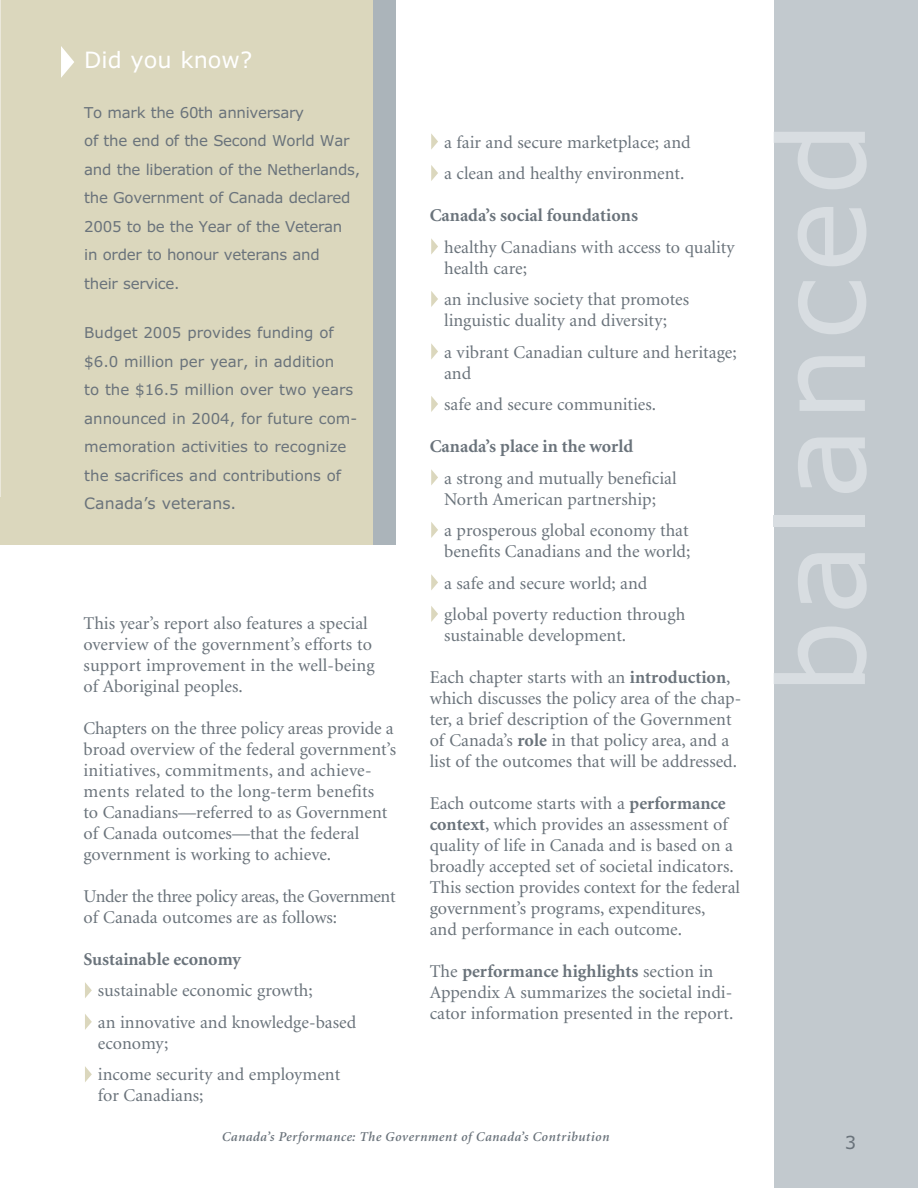
<style>
.page{position:relative;width:918px;height:1188px;background:#fff}
.page>*{position:absolute;margin:0;border:0;box-sizing:border-box;transform-origin:0 0}
.t1{font:120px "Verdana";letter-spacing:.045em;color:#d8dde1}
.t2{font:22.5px "Verdana";color:#fff}
.t3{font:18px/21px "Minion";color:#6a737b}
.t4{font:18px/21px "Minion";letter-spacing:-.025em;color:#6a737b}
.t5{font:700 18px "Minion";color:#6a737b}
.t6{font:18px "Verdana";color:#6a737b}
.t7{font:15.75px "Verdana";color:#6a737b}
.t8{font:15px/28.5px "Verdana";letter-spacing:-.02em;color:#6a737b}
.t9{font:15px/28.5px "Verdana";color:#6a737b}
.t10{font:italic 600 13.5px "Minion";letter-spacing:.035em;color:#6a737b}
.s1{font-weight:700}
</style>
<div class="page">
<div style="left:0;top:0;width:396px;height:545px;background:#dbd7bd"></div>
<div style="left:774px;top:0;width:144px;height:1188px;background:#c2c9ce"></div>
<svg style="left:85px;top:1066px;width:7px;height:16px"></svg>
<svg style="left:85px;top:1014px;width:7px;height:16px"></svg>
<svg style="left:85px;top:982px;width:7px;height:16px"></svg>
<svg style="left:431px;top:606px;width:7px;height:16px"></svg>
<svg style="left:431px;top:574px;width:7px;height:16px"></svg>
<svg style="left:431px;top:522px;width:7px;height:16px"></svg>
<svg style="left:431px;top:469px;width:7px;height:16px"></svg>
<svg style="left:431px;top:396px;width:7px;height:16px"></svg>
<svg style="left:431px;top:343px;width:7px;height:16px"></svg>
<svg style="left:431px;top:291px;width:7px;height:16px"></svg>
<svg style="left:431px;top:238px;width:7px;height:16px"></svg>
<svg style="left:431px;top:165px;width:7px;height:16px"></svg>
<svg style="left:431px;top:133px;width:7px;height:17px"></svg>
<div style="left:373px;top:0;width:23px;height:544px;background:#abb4ba"></div>
<svg style="left:61px;top:46px;width:13px;height:32px"></svg>
<p class="t2" style="left:84px;top:50px;width:170px">Did you know?</p>
<p class="t8" style="left:84px;top:99px;width:277px">To mark the 60th anniversary<br>of the end of the Second World War and the liberation of the Netherlands, the Government of Canada declared<br>2005 to be the Year of the Veteran<br>in order to honour veterans and<br>their service.</p>
<p class="t9" style="left:84px;top:320px;width:275px">Budget 2005 provides funding of $6.0 million per year, in addition<br>to the $16.5 million over two years announced in 2004, for future com&shy;memoration activities to recognize the sacrifices and contributions of</p>
<p class="t7" style="left:84px;top:497px;width:154px">Canada’s veterans.</p>
<p class="t3" style="left:83px;top:614px;width:293px">This year’s report also features a special overview of the government’s efforts to support improvement in the well-being of Aboriginal peoples.</p>
<p class="t3" style="left:83px;top:719px;width:314px">Chapters on the three policy areas provide a broad overview of the federal government’s initiatives, commitments, and achieve&shy;ments related to the long-term benefits<br>to Canadians—referred to as Government of Canada outcomes—that the federal government is working to achieve.</p>
<p class="t4" style="left:83px;top:887px;width:314px">Under the three policy areas, the Government of Canada outcomes are as follows:</p>
<p class="t5" style="left:83px;top:952px;width:159px">Sustainable economy</p>
<p class="t3" style="left:98px;top:976px;width:260px;line-height:31.5px">sustainable economic growth;<br>an innovative and knowledge-based</p>
<p class="t3" style="left:98px;top:1029px;width:244px;line-height:31.5px">economy;<br>income security and employment</p>
<p class="t3" style="left:98px;top:1087px;width:107px">for Canadians;</p>
<p class="t3" style="left:444px;top:128px;width:248px;line-height:31.5px">a fair and secure marketplace; and a clean and healthy environment.</p>
<p class="t5" style="left:430px;top:208px;width:210px">Canada’s social foundations</p>
<p class="t3" style="left:444px;top:238px;width:292px">healthy Canadians with access to quality health care;</p>
<p class="t3" style="left:444px;top:290px;width:247px">an inclusive society that promotes linguistic duality and diversity;</p>
<p class="t3" style="left:444px;top:343px;width:294px">a vibrant Canadian culture and heritage; and</p>
<p class="t3" style="left:444px;top:395px;width:214px">safe and secure communities.</p>
<p class="t5" style="left:430px;top:439px;width:205px">Canada’s place in the world</p>
<p class="t3" style="left:444px;top:469px;width:234px">a strong and mutually beneficial<br>North American partnership;</p>
<p class="t3" style="left:444px;top:521px;width:248px">a prosperous global economy that benefits Canadians and the world;</p>
<p class="t3" style="left:444px;top:569px;width:243px;line-height:31.5px">a safe and secure world; and global poverty reduction through</p>
<p class="t3" style="left:444px;top:626px;width:184px">sustainable development.</p>
<p class="t3" style="left:430px;top:668px;width:313px">Each chapter starts with an <span class="s1">introduction</span>, which discusses the policy area of the chap&shy;ter, a brief description of the Government of Canada’s <span class="s1">role</span> in that policy area, and a list of the outcomes that will be addressed.</p>
<p class="t3" style="left:430px;top:794px;width:312px">Each outcome starts with a <span class="s1">performance context</span>, which provides an assessment of quality of life in Canada and is based on a broadly accepted set of societal indicators.<br>This section provides context for the federal government’s programs, expenditures,<br>and performance in each outcome.</p>
<p class="t3" style="left:430px;top:962px;width:305px">The <span class="s1">performance highlights</span> section in<br>Appendix A summarizes the societal indi&shy;cator information presented in the report.</p>
<p class="t10" style="left:221px;top:1131px;width:389px">Canada’s Performance: The Government of Canada’s Contribution</p>
<h1 class="t1" style="left:770px;top:695px;width:575px;rotate:-90deg">balanced</h1>
<p class="t6" style="left:845px;top:1135px;width:13px">3</p>
</div>
